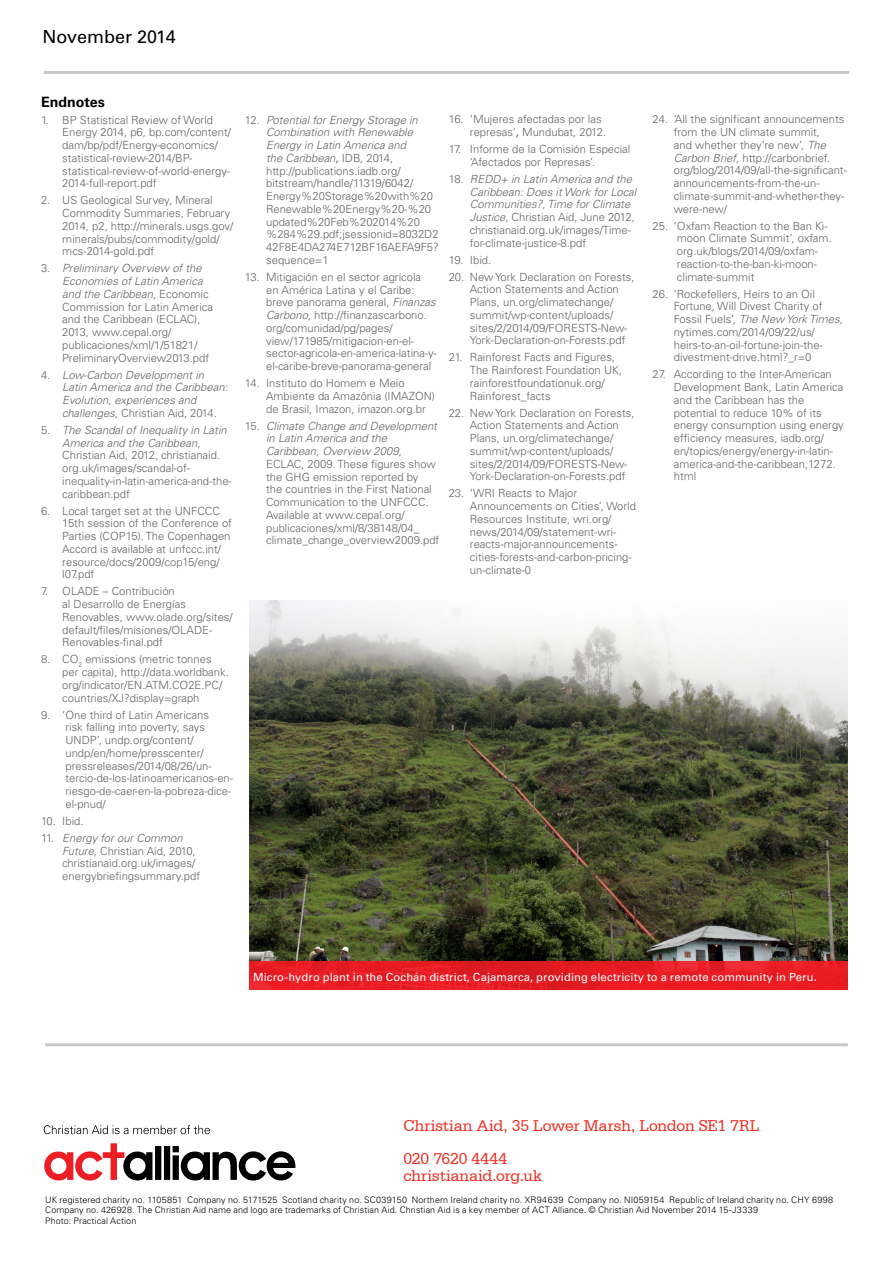
<style>
.page{position:relative;width:893px;height:1263px;background:#fff}
.page>*{position:absolute;margin:0;border:0;box-sizing:border-box;transform-origin:0 0}
.t1{font:18px "Univers CA";color:#000}
.t2{font:16.5px/33px "Serifa BT";letter-spacing:-.005em;color:#ee3124}
.t3{font:700 14.25px "Univers CA";color:#000}
.t4{font:300 11.25px/12.8px "Univers CA";color:#636466}
.t5{font:italic 300 11.25px/12.8px "Univers CA";color:#636466}
.t6{font:11.25px "Univers CA";letter-spacing:.01em;color:#fff}
.t7{font:300 9px/10.5px "Univers CA";letter-spacing:.01em;color:#000}
.s1{font-style:italic}
.s2{font-style:normal}
.s3{font-weight:400;font-style:italic}
</style>
<div class="page">
<hr style="left:45px;top:1043px;width:803px;height:3px;background:#c7c8ca">
<hr style="left:44px;top:71px;width:805px;height:3px;background:#c7c8ca">
<svg style="left:44px;top:1143px;width:251px;height:37px"></svg>
<svg style="left:44px;top:1125px;width:166px;height:9px"></svg>
<img style="left:249px;top:600px;width:599px;height:389px">
<img style="left:250px;top:961px;width:598px;height:29px">
<h1 class="t1" style="left:43px;top:26px;width:135px">November 2014</h1>
<p class="t3" style="left:41px;top:93px;width:65px">Endnotes</p>
<p class="t4" style="left:62px;top:113px;width:170px;text-indent:-21px">1. BP Statistical Review of World<br>Energy 2014, p6, bp.com/content/ dam/bp/pdf/Energy-economics/ statistical-review-2014/BP&shy;statistical-review-of-world-energy-<br>2014-full-report.pdf</p>
<p class="t4" style="left:62px;top:194px;width:173px;text-indent:-21px">2. US Geological Survey, Mineral<br>Commodity Summaries, February<br>2014, p2, http://minerals.usgs.gov/ minerals/pubs/commodity/gold/ mcs-2014-gold.pdf</p>
<p class="t4" style="left:62px;top:262px;width:152px;text-indent:-21px">3. <span class="s1">Preliminary Overview of the<br>Economies of Latin America and the Caribbean</span>, Economic<br>Commission for Latin America and the Caribbean (ECLAC),<br>2013, www.cepal.org/ publicaciones/xml/1/51821/<br>PreliminaryOverview2013.pdf</p>
<p class="t5" style="left:62px;top:368px;width:167px;text-indent:-21px"><span class="s2">4.</span> Low-Carbon Development in<br>Latin America and the Caribbean:<br>Evolution, experiences and challenges<span class="s2">, Christian Aid, 2014.</span></p>
<p class="t5" style="left:41px;top:423px;width:187px;text-align:center"><span class="s2">5.</span> The Scandal of Inequality in Latin<br>America and the Caribbean,</p>
<p class="t4" style="left:62px;top:449px;width:171px">Christian Aid, 2012, christianaid. org.uk/images/scandal-of&shy;inequality-in-latin-america-and-the&shy;caribbean.pdf</p>
<p class="t4" style="left:62px;top:504px;width:171px;text-indent:-21px">6. Local target set at the UNFCCC<br>15th session of the Conference of<br>Parties (COP15). The Copenhagen<br>Accord is available at unfccc.int/ resource/docs/2009/cop15/eng/ l07.pdf</p>
<p class="t4" style="left:62px;top:585px;width:172px;text-indent:-21px">7. OLADE – Contribución<br>al Desarrollo de Energías<br>Renovables, www.olade.org/sites/ default/files/misiones/OLADE-<br>Renovables-final.pdf</p>
<p class="t4" style="left:62px;top:653px;width:168px;text-indent:-21px">8. CO<sub>2</sub> emissions (metric tonnes per capita), http://data.worldbank. org/indicator/EN.ATM.CO2E.PC/ countries/XJ?display=graph</p>
<p class="t4" style="left:65px;top:708px;width:169px;text-indent:-24px">9. ‘One third of Latin Americans<br>risk falling into poverty, says<br>UNDP’, undp.org/content/ undp/en/home/presscenter/ pressreleases/2014/08/26/un&shy;tercio-de-los-latinoamericanos-en&shy;riesgo-de-caer-en-la-pobreza-dice&shy;el-pnud/</p>
<p class="t4" style="left:41px;top:814px;width:44px">10. Ibid.</p>
<p class="t4" style="left:62px;top:831px;width:139px;text-indent:-21px">11. <span class="s1">Energy for our Common<br>Future</span>, Christian Aid, 2010, christianaid.org.uk/images/ energybriefingsummary.pdf</p>
<p class="t4" style="left:266px;top:113px;width:174px;text-indent:-21px">12. <span class="s1">Potential for Energy Storage in<br>Combination with Renewable<br>Energy in Latin America and<br>the Caribbean</span><span class="s3">,</span> IDB, 2014, http://publications.iadb.org/ bitstream/handle/11319/6042/<br>Energy%20Storage%20with%20<br>Renewable%20Energy%20-%20 updated%20Feb%202014%20 %284%29.pdf;jsessionid=8032D2<br>42F8E4DA274E712BF16AEFA9F5? sequence=1</p>
<p class="t4" style="left:266px;top:270px;width:172px;text-indent:-21px">13. Mitigación en el sector agrícola<br>en América Latina y el Caribe: breve panorama general, <span class="s1">Finanzas Carbono</span>, http://finanzascarbono. org/comunidad/pg/pages/ view/171985/mitigacion-en-el&shy;sector-agricola-en-america-latina-y&shy;el-caribe-breve-panorama-general</p>
<p class="t4" style="left:266px;top:377px;width:170px;text-indent:-21px">14. Instituto do Homem e Meio<br>Ambiente da Amazônia (IMAZON) de Brasil, Imazon, imazon.org.br</p>
<p class="t4" style="left:266px;top:419px;width:175px;text-indent:-21px">15. <span class="s1">Climate Change and Development in Latin America and the<br>Caribbean</span>, <span class="s1">Overview 2009,<br></span>ECLAC, 2009. These figures show the GHG emission reported by<br>the countries in the First National<br>Communication to the UNFCCC.<br>Available at www.cepal.org/ publicaciones/xml/8/38148/04_ climate_change_overview2009.pdf</p>
<p class="t4" style="left:470px;top:113px;width:138px;text-indent:-21px">16. ‘Mujeres afectadas por las represas’<span class="s3">,</span> Mundubat, 2012.</p>
<p class="t4" style="left:470px;top:143px;width:162px;text-indent:-21px">17. Informe de la Comisión Especial ‘Afectados por Represas’.</p>
<p class="t5" style="left:470px;top:173px;width:168px;text-indent:-21px"><span class="s2">18.</span> REDD+ in Latin America and the Caribbean: Does it Work for Local Communities?, Time for Climate Justice<span class="s2">, Christian Aid, June 2012, christianaid.org.uk/images/Time&shy;for-climate-justice-8.pdf</span></p>
<p class="t4" style="left:449px;top:253px;width:44px">19. Ibid.</p>
<p class="t4" style="left:470px;top:270px;width:166px;text-indent:-21px">20. New York Declaration on Forests, Action Statements and Action Plans, un.org/climatechange/ summit/wp-content/uploads/ sites/2/2014/09/FORESTS-New-York-Declaration-on-Forests.pdf</p>
<p class="t4" style="left:470px;top:351px;width:154px;text-indent:-21px">21. Rainforest Facts and Figures,<br>The Rainforest Foundation UK, rainforestfoundationuk.org/<br>Rainforest_facts</p>
<p class="t4" style="left:470px;top:406px;width:166px;text-indent:-21px">22. New York Declaration on Forests, Action Statements and Action Plans, un.org/climatechange/ summit/wp-content/uploads/ sites/2/2014/09/FORESTS-New-York-Declaration-on-Forests.pdf</p>
<p class="t4" style="left:470px;top:487px;width:167px;text-indent:-21px">23. ‘WRI Reacts to Major<br>Announcements on Cities’, World<br>Resources Institute, wri.org/ news/2014/09/statement-wri&shy;reacts-major-announcements&shy;cities-forests-and-carbon-pricing&shy;un-climate-0</p>
<p class="t4" style="left:674px;top:113px;width:175px;text-indent:-21px">24. ‘All the significant announcements from the UN climate summit,<br>and whether they’re new’, <span class="s1">The<br>Carbon Brief</span>, http://carbonbrief. org/blog/2014/09/all-the-significant&shy;announcements-from-the-un&shy;climate-summit-and-whether-they&shy;were-new/</p>
<p class="t4" style="left:677px;top:219px;width:156px;text-indent:-24px">25. ‘Oxfam Reaction to the Ban Ki&shy;moon Climate Summit’, oxfam. org.uk/blogs/2014/09/oxfam&shy;reaction-to-the-ban-ki-moon&shy;climate-summit</p>
<p class="t4" style="left:674px;top:287px;width:170px;text-indent:-21px">26. ‘Rockefellers, Heirs to an Oil Fortune, Will Divest Charity of Fossil Fuels’, <span class="s1">The New York Times</span>, nytimes.com/2014/09/22/us/ heirs-to-an-oil-fortune-join-the&shy;divestment-drive.html?_r=0</p>
<p class="t4" style="left:674px;top:368px;width:172px;text-indent:-21px">27. According to the Inter-American<br>Development Bank, Latin America and the Caribbean has the potential to reduce 10% of its energy consumption using energy efficiency measures, iadb.org/ en/topics/energy/energy-in-latin&shy;america-and-the-caribbean,1272. html</p>
<p class="t6" style="left:253px;top:970px;width:565px">Micro-hydro plant in the Cochán district, Cajamarca, providing electricity to a remote community in Peru.</p>
<h2 class="t2" style="left:403px;top:1109px;width:358px">Christian Aid, 35 Lower Marsh, London SE1 7RL<br>020 7620 4444</h2>
<h2 class="t2" style="left:403px;top:1158px;width:140px">christianaid.org.uk</h2>
<p class="t7" style="left:45px;top:1194px;width:789px">UK registered charity no. 1105851 Company no. 5171525 Scotland charity no. SC039150 Northern Ireland charity no. XR94639 Company no. NI059154 Republic of Ireland charity no. CHY 6998<br>Company no. 426928. The Christian Aid name and logo are trademarks of Christian Aid. Christian Aid is a key member of ACT Alliance. © Christian Aid November 2014 15-J3339<br>Photo: Practical Action</p>
</div>
